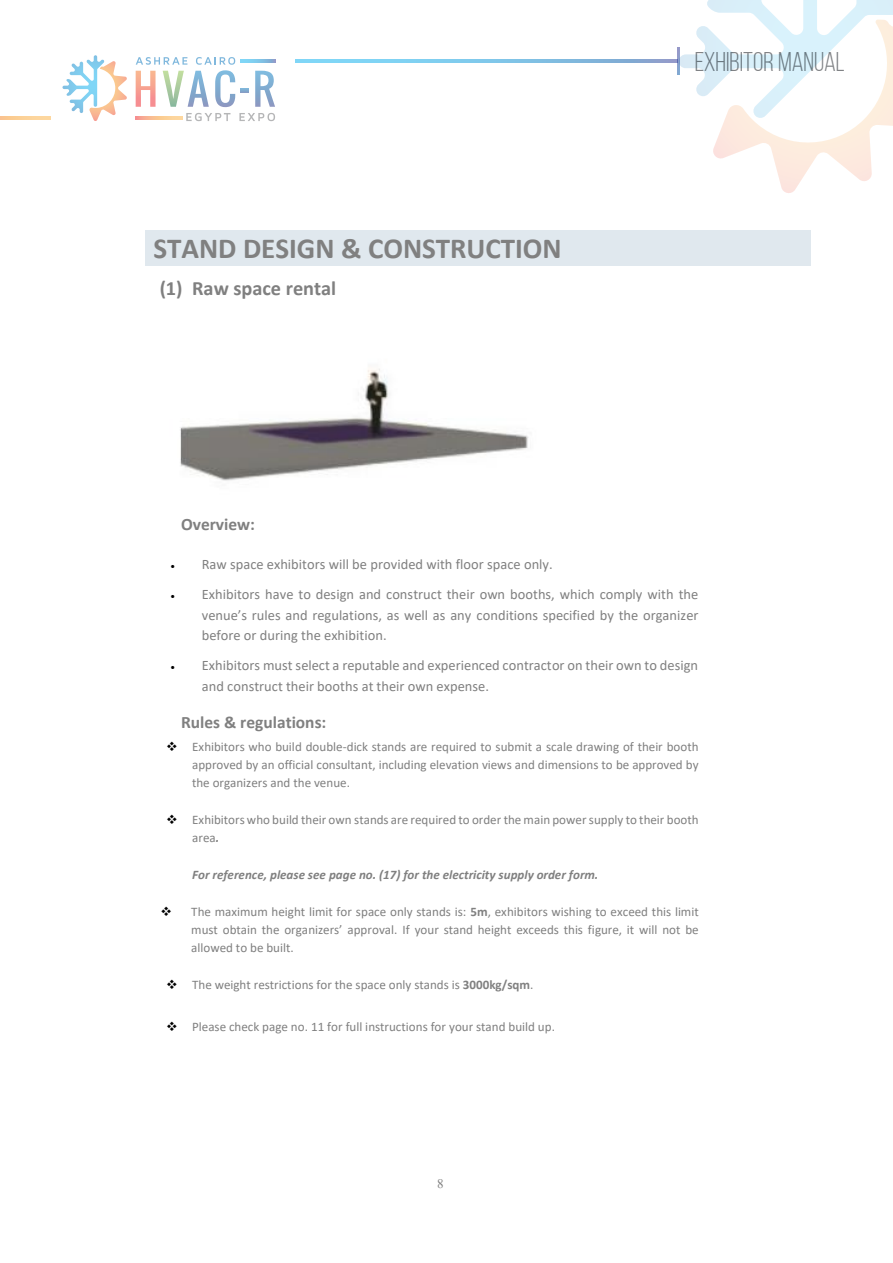
<style>
.page{position:relative;width:893px;height:1263px;background:#fff}
.page>*{position:absolute;margin:0;border:0;box-sizing:border-box;transform-origin:0 0}
.t1{font:700 29.1px "Calibri";color:#808080}
.t2{font:27px "Bebas Neue";color:#808285}
.t3{font:700 20.4px "Calibri";color:#808080}
.t4{font:700 17.4px "Calibri";color:#808080}
.t5{font:14.4px/20.4px "Calibri";color:#808080;text-align:justify}
.t6{font:13.05px/18.3px "Calibri";color:#808080;text-align:justify}
.t7{font:italic 700 13.05px "Calibri";color:#808080}
.t8{font:13.05px "Times New Roman";color:#7f7f7f}
.s1{color:#000}
.s2{font-weight:700;font-style:italic}
.s3{font-weight:700}
</style>
<div class="page">
<svg style="left:255px;top:71px;width:20px;height:36px"></svg>
<svg style="left:62px;top:55px;width:65px;height:66px"></svg>
<svg style="left:186px;top:113px;width:44px;height:8px"></svg>
<svg style="left:239px;top:113px;width:36px;height:8px"></svg>
<svg style="left:136px;top:116px;width:47px;height:3px"></svg>
<svg style="left:248px;top:59px;width:27px;height:4px"></svg>
<svg style="left:136px;top:57px;width:112px;height:50px"></svg>
<svg style="left:296px;top:59px;width:382px;height:4px;background:#81c2e6"></svg>
<svg style="left:678px;top:0;width:215px;height:193px"></svg>
<svg style="left:0;top:116px;width:51px;height:3px"></svg>
<svg style="left:145px;top:265px;width:556px;height:1px"></svg>
<img style="left:180px;top:368px;width:349px;height:113px">
<div style="left:146px;top:230px;width:665px;height:35px;background:#e0e8ee"></div>
<h1 class="t1" style="left:153px;top:227px;width:410px">STAND DESIGN &amp; CONSTRUCTION</h1>
<h3 class="t3" style="left:160px;top:274px;width:178px">(1) Raw space rental</h3>
<h2 class="t2" style="left:694px;top:47px;width:152px">EXHIBITOR MANUAL</h2>
<h3 class="t4" style="left:181px;top:512px;width:75px">Overview:</h3>
<p class="t5" style="left:171px;top:553px;width:383px"><span class="s1">•</span> Raw space exhibitors will be provided with floor space only.</p>
<p class="t5" style="left:202px;top:584px;width:498px;text-indent:-31px"><span class="s1">•</span> Exhibitors have to design and construct their own booths, which comply with the venue’s rules and regulations, as well as any conditions specified by the organizer before or during the exhibition.</p>
<p class="t5" style="left:202px;top:655px;width:498px;text-indent:-31px"><span class="s1">•</span> Exhibitors must select a reputable and experienced contractor on their own to design and construct their booths at their own expense.</p>
<h3 class="t4" style="left:181px;top:710px;width:147px">Rules &amp; regulations:</h3>
<p class="t6" style="left:192px;top:737px;width:508px;text-indent:-26px"><span class="s1">❖</span> Exhibitors who build double-dick stands are required to submit a scale drawing of their booth approved by an official consultant, including elevation views and dimensions to be approved by the organizers and the venue.</p>
<p class="t6" style="left:192px;top:810px;width:508px;text-indent:-26px"><span class="s1">❖</span> Exhibitors who build their own stands are required to order the main power supply to their booth area<span class="s2">.</span></p>
<p class="t7" style="left:192px;top:865px;width:408px">For reference, please see page no. (17) for the electricity supply order form.</p>
<p class="t6" style="left:191px;top:902px;width:509px;text-indent:-31px"><span class="s1">❖</span> The maximum height limit for space only stands is: <span class="s3">5m</span>, exhibitors wishing to exceed this limit must obtain the organizers’ approval. If your stand height exceeds this figure, it will not be allowed to be built.</p>
<p class="t6" style="left:166px;top:975px;width:369px"><span class="s1">❖</span> The weight restrictions for the space only stands is <span class="s3">3000kg/sqm</span>.</p>
<p class="t6" style="left:166px;top:1017px;width:390px"><span class="s1">❖</span> Please check page no. 11 for full instructions for your stand build up.</p>
<p class="t8" style="left:437px;top:1174px;width:8px">8</p>
</div>
